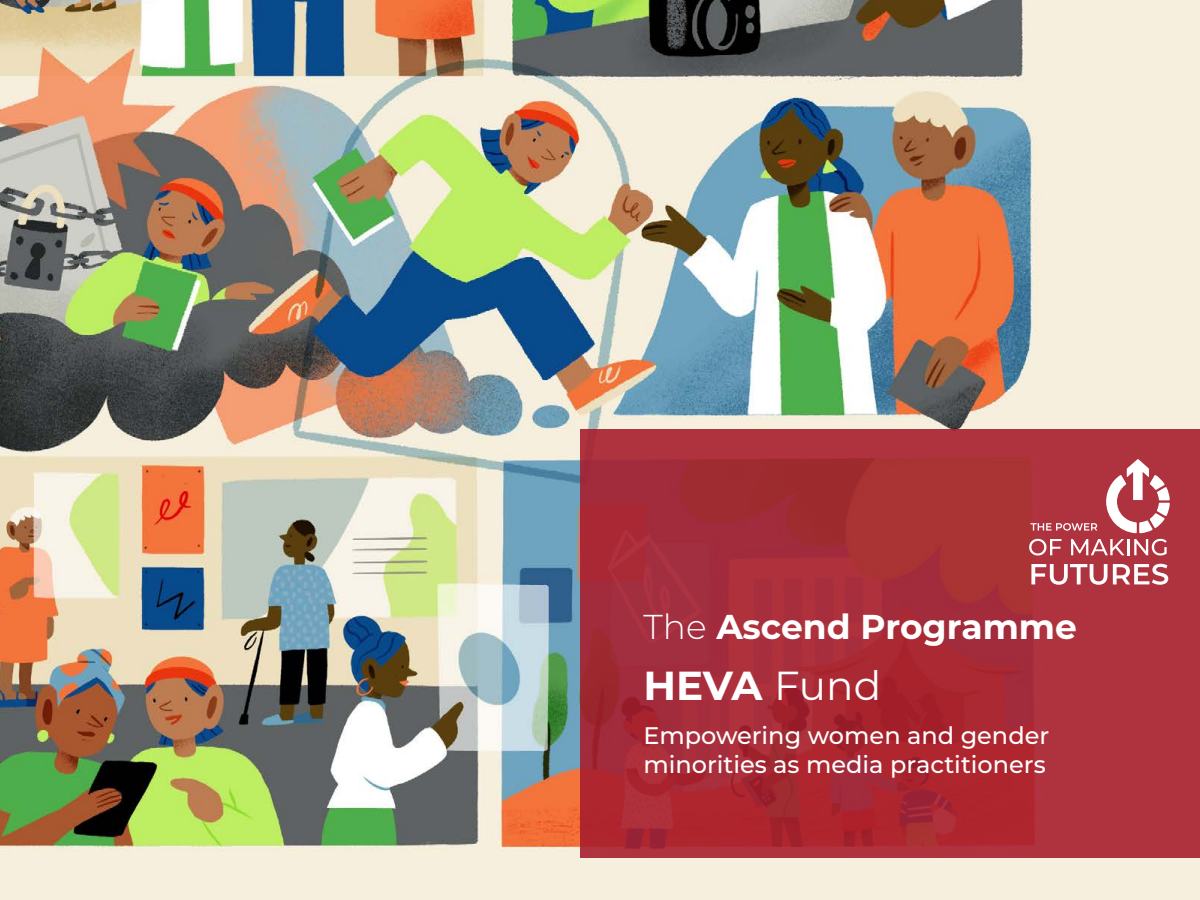
<style>
.page{position:relative;width:1200px;height:900px;background:#f6efdd}
.page>*{position:absolute;margin:0;border:0;box-sizing:border-box;transform-origin:0 0}
.t1{font:700 40.5px "Montserrat";color:#fff}
.t2{font:700 34.5px "Montserrat";color:#fff}
.t3{font:500 24px/28.8px "Montserrat";color:#fff}
.s1{font-weight:300}
.s2{font-weight:400}
</style>
<div class="page">
<img style="left:0;top:0;width:1034px;height:851px">
<svg style="left:580px;top:429px;width:620px;height:429px;background:#a92d38"></svg>
<svg style="left:1029px;top:539px;width:33px;height:16px"></svg>
<svg style="left:1071px;top:539px;width:96px;height:16px;background:#ca7a82"></svg>
<svg style="left:1106px;top:459px;width:64px;height:74px;background:#cd8188"></svg>
<svg style="left:1031px;top:564px;width:137px;height:21px;background:#ce848b"></svg>
<svg style="left:1030px;top:523px;width:67px;height:8px"></svg>
<h2 class="t2" style="left:643px;top:602px;width:435px"><span class="s1">The</span> Ascend Programme</h2>
<h1 class="t1" style="left:643px;top:656px;width:239px">HEVA <span class="s2">Fund</span></h1>
<p class="t3" style="left:643px;top:720px;width:407px">Empowering women and gender minorities as media practitioners</p>
</div>
